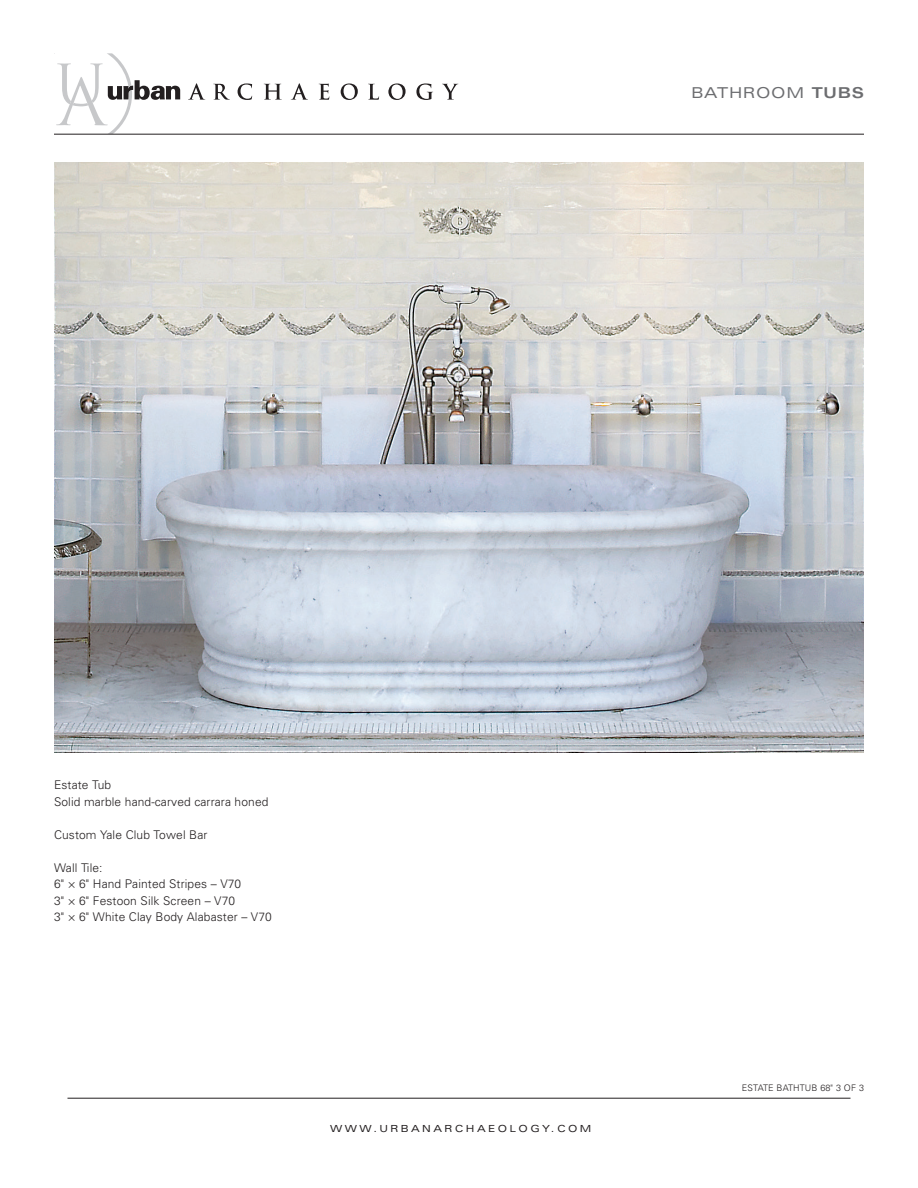
<style>
.page{position:relative;width:918px;height:1188px;background:#fff}
.page>*{position:absolute;margin:0;border:0;box-sizing:border-box;transform-origin:0 0}
.t1{font:expanded 15px "Univers";letter-spacing:.05em;color:#6c6d70}
.t2{font:300 12px/16.5px "Univers";letter-spacing:.01em;color:#231f20}
.t3{font:expanded 9.75px "Univers";letter-spacing:.25em;color:#231f20}
.t4{font:300 9px "Univers";letter-spacing:.01em;color:#231f20}
.s1{font-weight:700}
</style>
<div class="page">
<svg style="left:188px;top:83px;width:17px;height:17px"></svg>
<svg style="left:213px;top:84px;width:17px;height:16px"></svg>
<svg style="left:238px;top:83px;width:14px;height:17px"></svg>
<svg style="left:264px;top:84px;width:18px;height:16px"></svg>
<svg style="left:291px;top:83px;width:17px;height:17px"></svg>
<svg style="left:319px;top:84px;width:10px;height:16px"></svg>
<svg style="left:341px;top:83px;width:17px;height:17px"></svg>
<svg style="left:368px;top:84px;width:11px;height:16px"></svg>
<svg style="left:388px;top:83px;width:18px;height:17px"></svg>
<svg style="left:416px;top:83px;width:17px;height:17px"></svg>
<svg style="left:442px;top:84px;width:16px;height:16px"></svg>
<svg style="left:54px;top:53px;width:126px;height:81px"></svg>
<hr style="left:54px;top:134px;width:810px;height:1px;background:#231f20">
<hr style="left:68px;top:1098px;width:782px;height:1px;background:#231f20">
<img style="left:54px;top:162px;width:810px;height:591px">
<p class="t1" style="left:691px;top:83px;width:174px">BATHROOM <span class="s1">TUBS</span></p>
<p class="t2" style="left:54px;top:776px;width:216px">Estate Tub<br>Solid marble hand-carved carrara honed</p>
<p class="t2" style="left:54px;top:826px;width:155px">Custom Yale Club Towel Bar</p>
<p class="t2" style="left:54px;top:859px;width:219px">Wall Tile:<br>6" × 6" Hand Painted Stripes – V70<br>3" × 6" Festoon Silk Screen – V70<br>3" × 6" White Clay Body Alabaster – V70</p>
<p class="t3" style="left:330px;top:1123px;width:263px">WWW.URBANARCHAEOLOGY.COM</p>
<p class="t4" style="left:742px;top:1082px;width:124px">ESTATE BATHTUB 68" 3 OF 3</p>
</div>
